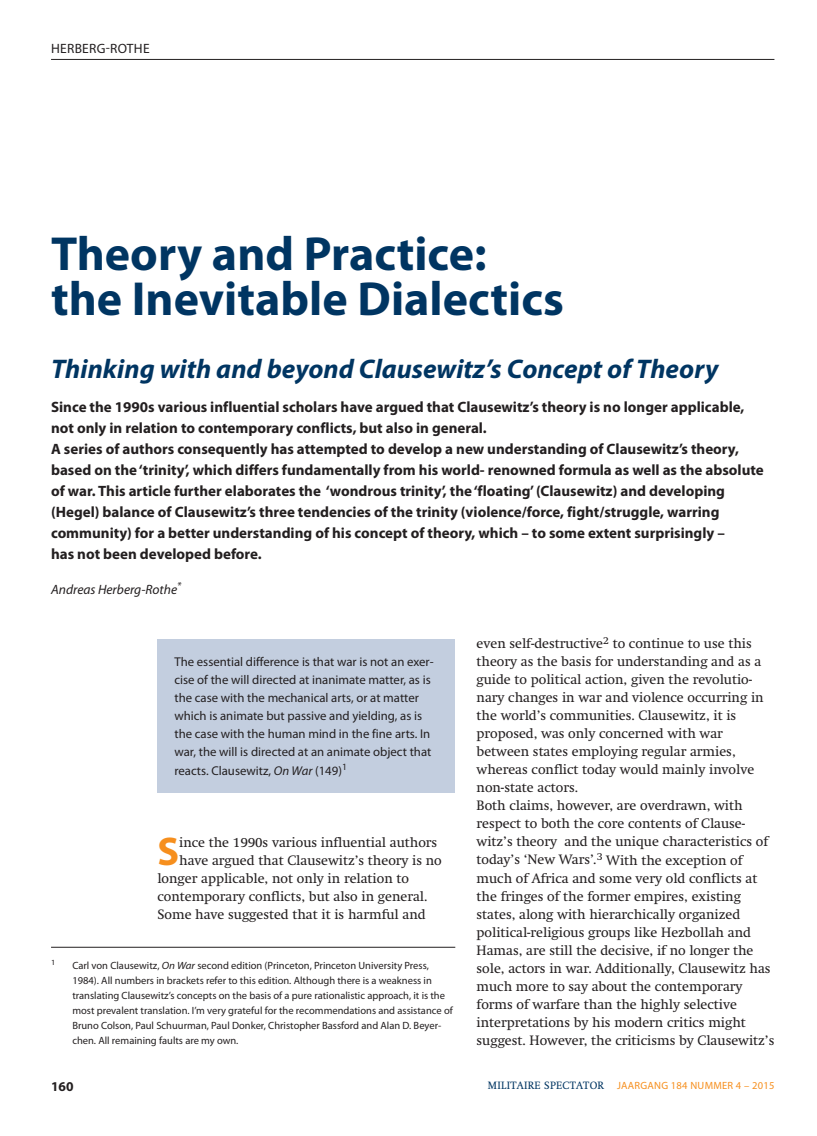
<style>
.page{position:relative;width:817px;height:1136px;background:#fff}
.page>*{position:absolute;margin:0;border:0;box-sizing:border-box;transform-origin:0 0}
.t1{font:700 48px/45px "Myriad Pro";color:#003562}
.t2{font:700 40.2px "Myriad Pro";color:#f68f1e}
.t3{font:italic 700 27px "Myriad Pro";color:#003562}
.t4{font:700 15px/21px "Myriad Pro";color:#231f20}
.t5{font:13.5px/18px "Swift";color:#231f20}
.t6{font:italic 13.5px "Myriad Pro";color:#231f20}
.t7{font:13.5px "Myriad Pro";letter-spacing:.02em;color:#231f20}
.t8{font:700 13.5px "Myriad Pro";color:#231f20}
.t9{font:12.75px/18px "Myriad Pro";color:#231f20}
.t10{font:10.5px/15px "Myriad Pro";color:#231f20}
.t11{font:10.5px "Myriad Pro";letter-spacing:.025em;color:#f68f1e}
.t12{font:7.8px "Myriad Pro";color:#231f20;scale:1.05 1}
.s1{font-style:italic}
.s2{font-family:"Swift";color:#003562}
</style>
<div class="page">
<div style="left:157px;top:639px;width:298px;height:153px;background:#c3cedf"></div>
<hr style="left:51px;top:59px;width:723px;height:1px;background:#231f20">
<hr style="left:51px;top:946px;width:404px;height:1px;background:#231f20">
<p class="t7" style="left:51px;top:41px;width:100px">HERBERG-ROTHE</p>
<h1 class="t1" style="left:51px;top:232px;width:514px">Theory and Practice: the Inevitable Dialectics</h1>
<h3 class="t3" style="left:51px;top:354px;width:668px">Thinking with and beyond Clausewitz’s Concept of Theory</h3>
<p class="t4" style="left:51px;top:397px;width:714px">Since the 1990s various influential scholars have argued that Clausewitz’s theory is no longer applicable, not only in relation to contemporary conflicts, but also in general.<br>A series of authors consequently has attempted to develop a new understanding of Clausewitz’s theory, based on the ‘trinity’, which differs fundamentally from his world- renowned formula as well as the absolute of war. This article further elaborates the ‘wondrous trinity’, the ‘floating’ (Clausewitz) and developing (Hegel) balance of Clausewitz’s three tendencies of the trinity (violence/force, fight/struggle, warring community) for a better understanding of his concept of theory, which – to some extent surprisingly –<br>has not been developed before.</p>
<p class="t6" style="left:51px;top:582px;width:132px">Andreas Herberg-Rothe<sup>*</sup></p>
<p class="t9" style="left:174px;top:653px;width:261px">The essential difference is that war is not an exer&shy;cise of the will directed at inanimate matter, as is the case with the mechanical arts, or at matter which is animate but passive and yielding, as is the case with the human mind in the fine arts. In war, the will is directed at an animate object that reacts. Clausewitz, <span class="s1">On War</span> (149)<sup>1</sup></p>
<h2 class="t2" style="left:157px;top:828px;width:23px">S</h2>
<p class="t5" style="left:179px;top:832px;width:260px">ince the 1990s various influential authors</p>
<p class="t5" style="left:179px;top:850px;width:264px">have argued that Clausewitz’s theory is no</p>
<p class="t5" style="left:157px;top:868px;width:253px">longer applicable, not only in relation to</p>
<p class="t5" style="left:157px;top:886px;width:271px">contemporary conflicts, but also in general.</p>
<p class="t5" style="left:157px;top:904px;width:269px">Some have suggested that it is harmful and</p>
<p class="t12" style="left:51px;top:958px;width:6px">1</p>
<p class="t10" style="left:72px;top:957px;width:382px">Carl von Clausewitz, <span class="s1">On War</span> second edition (Princeton, Princeton University Press, 1984). All numbers in brackets refer to this edition. Although there is a weakness in translating Clausewitz’s concepts on the basis of a pure rationalistic approach, it is the most prevalent translation. I’m very grateful for the recommendations and assistance of Bruno Colson, Paul Schuurman, Paul Donker, Christopher Bassford and Alan D. Beyer&shy;chen. All remaining faults are my own.</p>
<p class="t5" style="left:476px;top:634px;width:299px">even self-destructive<sup>2</sup> to continue to use this theory as the basis for understanding and as a guide to political action, given the revolutio&shy;nary changes in war and violence occurring in the world’s communities. Clausewitz, it is proposed, was only concerned with war between states employing regular armies, whereas conflict today would mainly involve non-state actors.<br>Both claims, however, are overdrawn, with respect to both the core contents of Clause&shy;witz’s theory and the unique characteristics of today’s ‘New Wars’.<sup>3</sup> With the exception of much of Africa and some very old conflicts at the fringes of the former empires, existing states, along with hierarchically organized political-religious groups like Hezbollah and Hamas, are still the decisive, if no longer the sole, actors in war. Additionally, Clausewitz has much more to say about the contemporary forms of warfare than the highly selective interpretations by his modern critics might suggest. However, the criticisms by Clausewitz’s</p>
<p class="t8" style="left:51px;top:1078px;width:24px">160</p>
<p class="t11" style="left:488px;top:1079px;width:288px"><span class="s2">MILITAIRE SPECTATOR</span> JAARGANG 184 NUMMER 4 – 2015</p>
</div>
